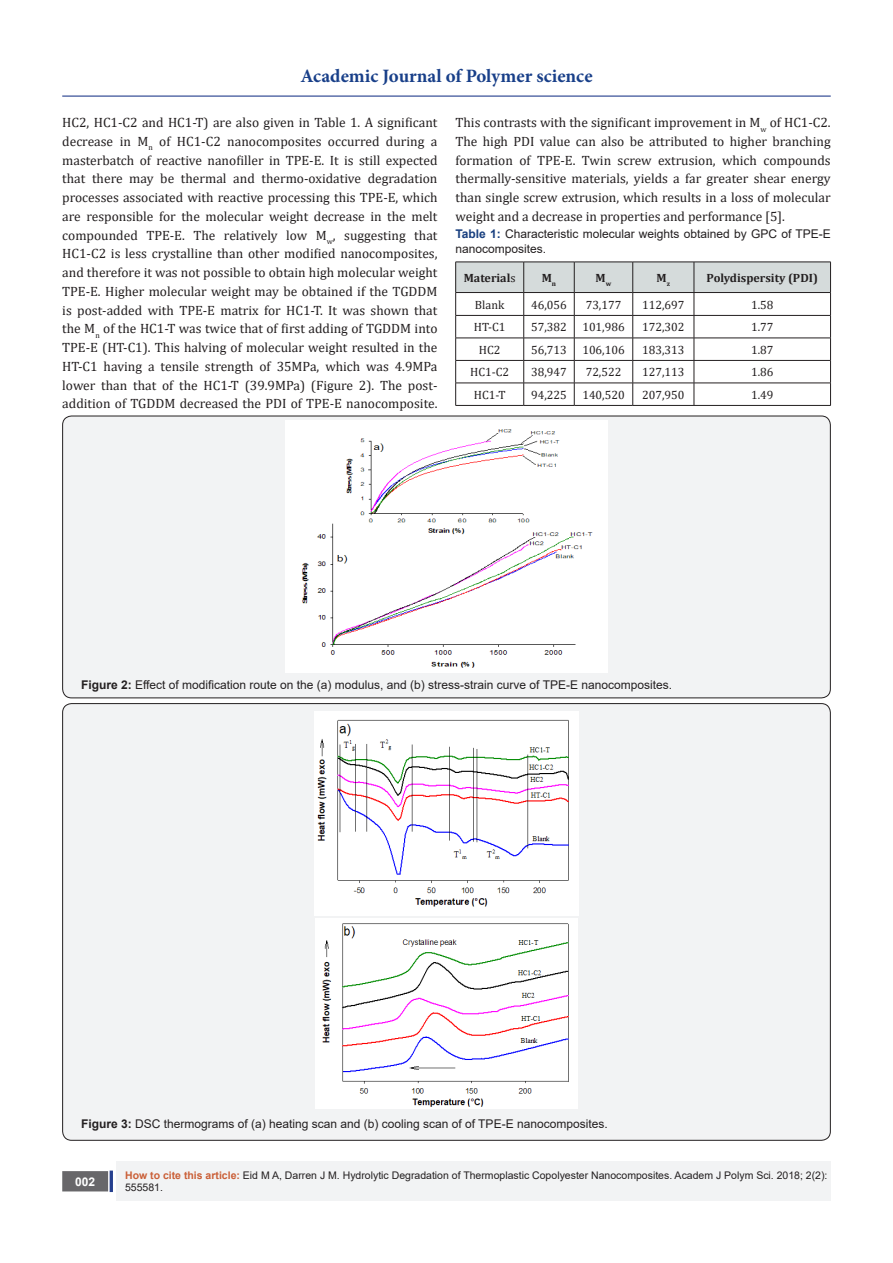
<style>
.page{position:relative;width:893px;height:1263px;background:#fff}
.page>*{position:absolute;margin:0;border:0;box-sizing:border-box;transform-origin:0 0}
.t1{font:700 18.9px "Minion Pro";color:#183f89}
.t2{font:13.5px/18.8px "Cambria";color:#231f20;text-align:justify}
.t3{font:12px/14.4px "Arial";color:#231f20}
.t4{font:12px "Cambria";color:#231f20}
.t5{font:700 12px "Cambria";color:#231f20}
.t6{font:700 12px "Arial";color:#fff}
.t7{font:10.5px/12.6px "Arial";color:#231f20}
.s1{font-weight:700;color:#183f7f}
.s2{font-weight:400}
.s3{font-weight:700}
.s4{font-weight:700;color:#ca5f37}
</style>
<div class="page">
<hr style="left:62px;top:96px;width:769px;height:1px;background:#253f8e">
<div style="left:116px;top:1162px;width:715px;height:39px;background:#f2f3f4"></div>
<div style="left:63px;top:1172px;width:44px;height:19px;background:#68676a"></div>
<div style="left:62px;top:1171px;width:46px;height:20px;border:2px solid #68676a"></div>
<hr style="left:110px;top:1170px;width:3px;height:22px;background:#253f8e">
<svg style="left:455px;top:262px;width:376px;height:143px"></svg>
<hr style="left:455px;top:405px;width:69px;height:1px;background:#231f20">
<hr style="left:524px;top:405px;width:50px;height:1px;background:#231f20">
<hr style="left:574px;top:405px;width:59px;height:1px;background:#231f20">
<hr style="left:633px;top:405px;width:61px;height:1px;background:#231f20">
<hr style="left:694px;top:405px;width:137px;height:1px;background:#231f20">
<div style="left:63px;top:416px;width:767px;height:282px;background:#f2f3f4;border-radius:9px"></div>
<img style="left:285px;top:421px;width:323px;height:251px">
<div style="left:63px;top:704px;width:767px;height:436px;background:#f2f3f4;border-radius:9px"></div>
<img style="left:315px;top:711px;width:263px;height:205px">
<img style="left:315px;top:918px;width:263px;height:191px">
<h1 class="t1" style="left:300px;top:63px;width:294px">Academic Journal of Polymer science</h1>
<p class="t2" style="left:62px;top:113px;width:377px">HC2, HC1-C2 and HC1-T) are also given in Table 1. A significant decrease in M<sub>n</sub> of HC1-C2 nanocomposites occurred during a masterbatch of reactive nanofiller in TPE-E. It is still expected that there may be thermal and thermo-oxidative degradation processes associated with reactive processing this TPE-E, which are responsible for the molecular weight decrease in the melt compounded TPE-E. The relatively low M<sub>w</sub>, suggesting that HC1-C2 is less crystalline than other modified nanocomposites, and therefore it was not possible to obtain high molecular weight TPE-E. Higher molecular weight may be obtained if the TGDDM is post-added with TPE-E matrix for HC1-T. It was shown that the M<sub>n</sub> of the HC1-T was twice that of first adding of TGDDM into TPE-E (HT-C1). This halving of molecular weight resulted in the HT-C1 having a tensile strength of 35MPa, which was 4.9MPa lower than that of the HC1-T (39.9MPa) (Figure 2). The post&shy;addition of TGDDM decreased the PDI of TPE-E nanocomposite.</p>
<p class="t2" style="left:455px;top:113px;width:377px">This contrasts with the significant improvement in M<sub>w</sub> of HC1-C2.<br>The high PDI value can also be attributed to higher branching formation of TPE-E. Twin screw extrusion, which compounds thermally-sensitive materials, yields a far greater shear energy than single screw extrusion, which results in a loss of molecular weight and a decrease in properties and performance [5].</p>
<p class="t3" style="left:455px;top:227px;width:377px"><span class="s1">Table 1:</span> Characteristic molecular weights obtained by GPC of TPE-E nanocomposites.</p>
<p class="t5" style="left:464px;top:269px;width:53px">Material<span class="s2">s</span></p>
<p class="t5" style="left:542px;top:269px;width:16px">M<sub>n</sub></p>
<p class="t5" style="left:596px;top:269px;width:17px">M<sub>w</sub></p>
<p class="t5" style="left:657px;top:269px;width:15px">M<sub>z</sub></p>
<p class="t5" style="left:707px;top:269px;width:113px">Polydispersity (PDI)</p>
<p class="t4" style="left:475px;top:297px;width:31px">Blank</p>
<p class="t4" style="left:531px;top:297px;width:37px">46,056</p>
<p class="t4" style="left:586px;top:297px;width:37px">73,177</p>
<p class="t4" style="left:642px;top:297px;width:44px">112,697</p>
<p class="t4" style="left:751px;top:297px;width:24px">1.58</p>
<p class="t4" style="left:474px;top:320px;width:33px">HT-C1</p>
<p class="t4" style="left:531px;top:320px;width:37px">57,382</p>
<p class="t4" style="left:582px;top:320px;width:44px">101,986</p>
<p class="t4" style="left:642px;top:320px;width:44px">172,302</p>
<p class="t4" style="left:751px;top:320px;width:24px">1.77</p>
<p class="t4" style="left:479px;top:343px;width:23px">HC2</p>
<p class="t4" style="left:531px;top:343px;width:37px">56,713</p>
<p class="t4" style="left:582px;top:343px;width:44px">106,106</p>
<p class="t4" style="left:642px;top:343px;width:44px">183,313</p>
<p class="t4" style="left:751px;top:343px;width:24px">1.87</p>
<p class="t4" style="left:470px;top:365px;width:41px">HC1-C2</p>
<p class="t4" style="left:531px;top:365px;width:37px">38,947</p>
<p class="t4" style="left:586px;top:365px;width:37px">72,522</p>
<p class="t4" style="left:642px;top:365px;width:44px">127,113</p>
<p class="t4" style="left:751px;top:365px;width:24px">1.86</p>
<p class="t4" style="left:474px;top:388px;width:33px">HC1-T</p>
<p class="t4" style="left:531px;top:388px;width:37px">94,225</p>
<p class="t4" style="left:582px;top:388px;width:44px">140,520</p>
<p class="t4" style="left:642px;top:388px;width:44px">207,950</p>
<p class="t4" style="left:751px;top:388px;width:24px">1.49</p>
<p class="t3" style="left:81px;top:677px;width:593px"><span class="s3">Figure 2:</span> Effect of modification route on the (a) modulus, and (b) stress-strain curve of TPE-E nanocomposites.</p>
<p class="t3" style="left:81px;top:1116px;width:528px"><span class="s3">Figure 3:</span> DSC thermograms of (a) heating scan and (b) cooling scan of of TPE-E nanocomposites.</p>
<p class="t6" style="left:75px;top:1173px;width:22px">002</p>
<p class="t7" style="left:125px;top:1169px;width:704px"><span class="s4">How to cite this article:</span> Eid M A, Darren J M. Hydrolytic Degradation of Thermoplastic Copolyester Nanocomposites. Academ J Polym Sci. 2018; 2(2):<br>555581.</p>
</div>
